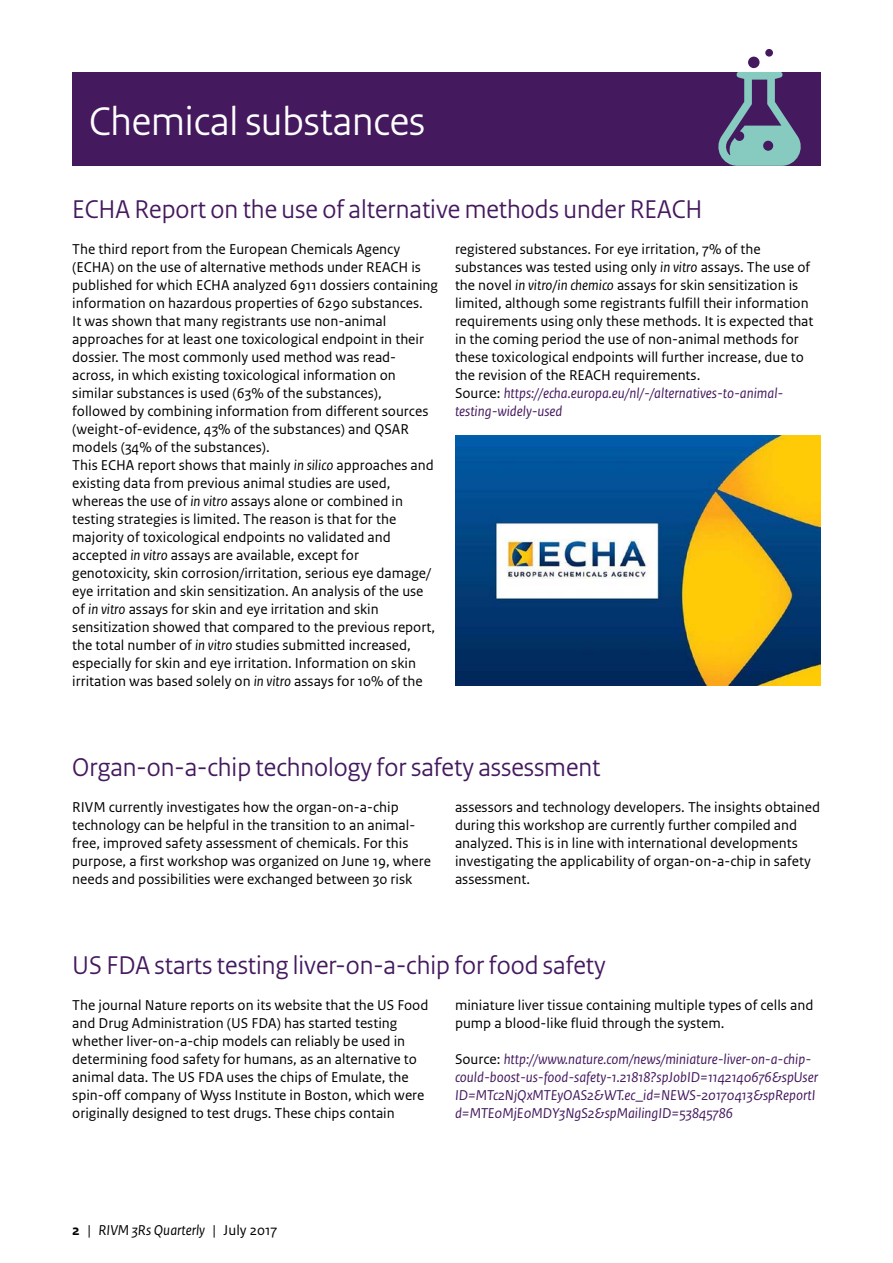
<style>
.page{position:relative;width:893px;height:1263px;background:#fff}
.page>*{position:absolute;margin:0;border:0;box-sizing:border-box;transform-origin:0 0}
.H1_kop{font:42px "Rijksoverheid Sans Heading";color:#fff}
.H2_05_RIVM_Paragraaf{font:27px "Rijksoverheid Sans Heading";color:#44195e}
._10_RIVM_Broodtekst{font:15px/18px "Rijksoverheid Sans Text";color:#000}
._10_RIVM_Broodtekst-2{font:italic 15px/18px "Rijksoverheid Sans Text";color:#44195e}
.t1{font:italic 15px "Rijksoverheid Sans Text";color:#000}
.s1{font-style:italic}
.s2{font-style:normal;color:#000}
.s3{font-weight:700;font-style:normal}
.s4{font-style:normal}
</style>
<div class="page">
<div style="left:72px;top:72px;width:749px;height:94px;background:#44195e"></div>
<div style="left:748px;top:57px;width:11px;height:11px;background:#44195e;border-radius:50%"></div>
<div style="left:765px;top:49px;width:8px;height:8px;background:#44195e;border-radius:50%"></div>
<svg style="left:718px;top:72px;width:83px;height:94px"></svg>
<img style="left:455px;top:435px;width:366px;height:251px">
<h1 class="H1_kop" style="left:89px;top:97px;width:337px">Chemical substances</h1>
<h2 class="H2_05_RIVM_Paragraaf" style="left:72px;top:193px;width:631px">ECHA Report on the use of alternative methods under REACH</h2>
<p class="_10_RIVM_Broodtekst" style="left:72px;top:240px;width:367px">The third report from the European Chemicals Agency (ECHA) on the use of alternative methods under REACH is published for which ECHA analyzed 6911 dossiers containing information on hazardous properties of 6290 substances.<br>It was shown that many registrants use non-animal approaches for at least one toxicological endpoint in their dossier. The most commonly used method was read&shy;across, in which existing toxicological information on similar substances is used (63% of the substances), followed by combining information from different sources (weight-of-evidence, 43% of the substances) and QSAR models (34% of the substances).</p>
<p class="_10_RIVM_Broodtekst" style="left:72px;top:456px;width:364px">This ECHA report shows that mainly <span class="s1">in silico</span> approaches and existing data from previous animal studies are used, whereas the use of <span class="s1">in vitro</span> assays alone or combined in testing strategies is limited. The reason is that for the majority of toxicological endpoints no validated and accepted <span class="s1">in vitro</span> assays are available, except for genotoxicity, skin corrosion/irritation, serious eye damage/ eye irritation and skin sensitization. An analysis of the use of <span class="s1">in vitro</span> assays for skin and eye irritation and skin sensitization showed that compared to the previous report, the total number of <span class="s1">in vitro</span> studies submitted increased, especially for skin and eye irritation. Information on skin irritation was based solely on <span class="s1">in vitro</span> assays for 10% of the</p>
<p class="_10_RIVM_Broodtekst" style="left:455px;top:240px;width:360px">registered substances. For eye irritation, 7% of the substances was tested using only <span class="s1">in vitro</span> assays. The use of the novel <span class="s1">in vitro</span>/<span class="s1">in chemico</span> assays for skin sensitization is limited, although some registrants fulfill their information requirements using only these methods. It is expected that in the coming period the use of non-animal methods for these toxicological endpoints will further increase, due to the revision of the REACH requirements.</p>
<p class="_10_RIVM_Broodtekst-2" style="left:455px;top:384px;width:330px"><span class="s2">Source:</span> https://echa.europa.eu/nl/-/alternatives-to-animal&shy;testing-widely-used</p>
<h2 class="H2_05_RIVM_Paragraaf" style="left:72px;top:751px;width:530px">Organ-on-a-chip technology for safety assessment</h2>
<p class="_10_RIVM_Broodtekst" style="left:72px;top:798px;width:360px">RIVM currently investigates how the organ-on-a-chip technology can be helpful in the transition to an animal&shy;free, improved safety assessment of chemicals. For this purpose, a first workshop was organized on June 19, where needs and possibilities were exchanged between 30 risk</p>
<p class="_10_RIVM_Broodtekst" style="left:455px;top:798px;width:367px">assessors and technology developers. The insights obtained during this workshop are currently further compiled and analyzed. This is in line with international developments investigating the applicability of organ-on-a-chip in safety assessment.</p>
<h2 class="H2_05_RIVM_Paragraaf" style="left:72px;top:949px;width:535px">US FDA starts testing liver-on-a-chip for food safety</h2>
<p class="_10_RIVM_Broodtekst" style="left:72px;top:996px;width:358px">The journal Nature reports on its website that the US Food and Drug Administration (US FDA) has started testing whether liver-on-a-chip models can reliably be used in determining food safety for humans, as an alternative to animal data. The US FDA uses the chips of Emulate, the spin-off company of Wyss Institute in Boston, which were originally designed to test drugs. These chips contain</p>
<p class="_10_RIVM_Broodtekst" style="left:455px;top:996px;width:360px">miniature liver tissue containing multiple types of cells and pump a blood-like fluid through the system.</p>
<p class="_10_RIVM_Broodtekst-2" style="left:455px;top:1050px;width:364px"><span class="s2">Source:</span> http://www.nature.com/news/miniature-liver-on-a-chip&shy;could-boost-us-food-safety-1.21818?spJobID=1142140676&amp;spUser ID=MTc2NjQxMTEyOAS2&amp;WT.ec_id=NEWS-20170413&amp;spReportI d=MTE0MjE0MDY3NgS2&amp;spMailingID=53845786</p>
<p class="t1" style="left:72px;top:1221px;width:207px"><span class="s3">2</span> <span class="s4">|</span> RIVM 3Rs Quarterly <span class="s4">| July 2017</span></p>
</div>
